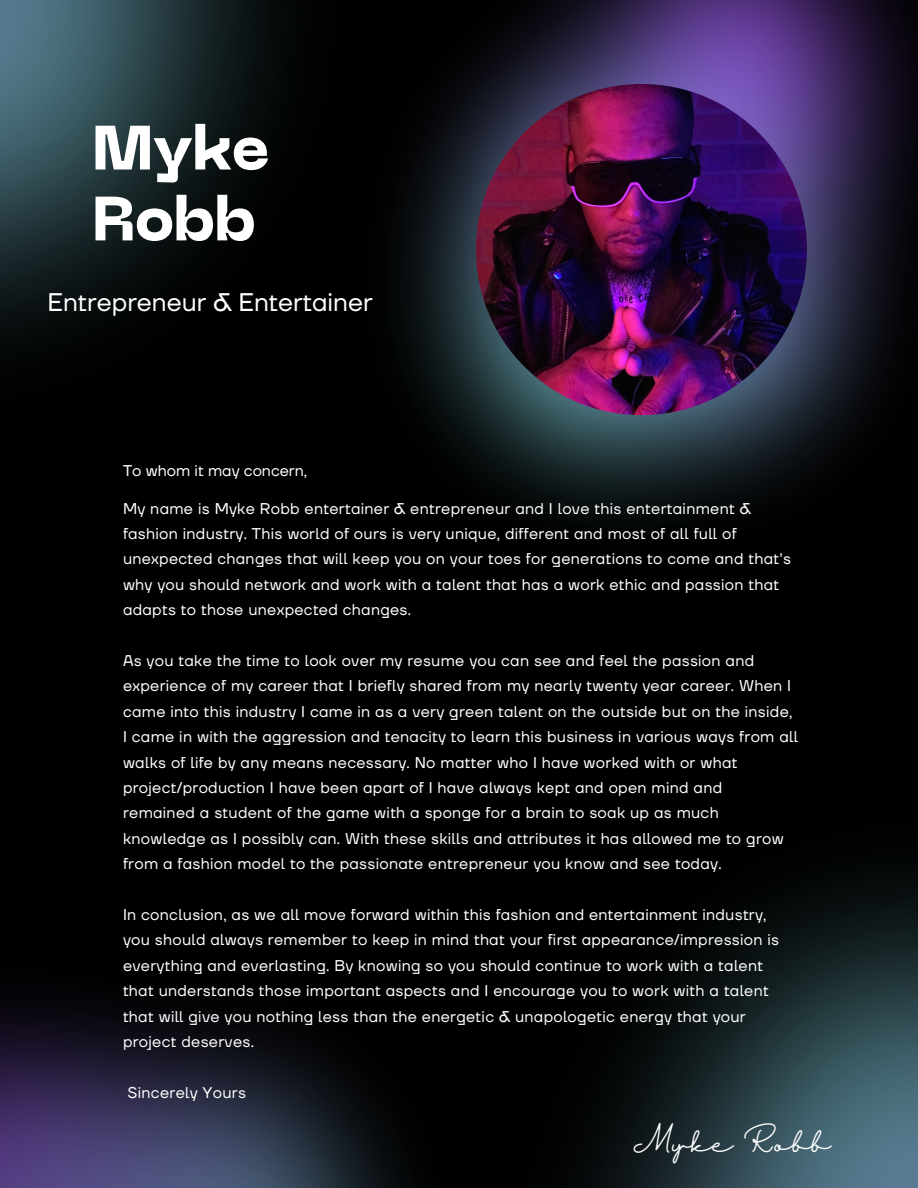
<style>
.page{position:relative;width:918px;height:1188px;background:#fff}
.page>*{position:absolute;margin:0;border:0;box-sizing:border-box;transform-origin:0 0}
.t1{font:800 62.1px/70.9px "PP Neue Machina";letter-spacing:-.03em;color:#fff}
.t2{font:25.35px "TT Firs Neue";color:#fff}
.t3{font:25.35px "Halimun";letter-spacing:.03em;color:#fff}
.t4{font:15.45px/25.3px "TT Firs Neue";letter-spacing:.02em;color:#fff}
.t5{font:15.45px "TT Firs Neue";color:#fff}
</style>
<div class="page">
<img style="left:268px;top:728px;width:650px;height:460px">
<img style="left:0;top:729px;width:642px;height:459px">
<img style="left:0;top:0;width:185px;height:678px">
<img style="left:185px;top:0;width:733px;height:728px">
<img style="left:476px;top:84px;width:331px;height:331px;border-radius:50%">
<p class="t1" style="left:92px;top:118px;width:180px">Myke<br>Robb</p>
<p class="t2" style="left:48px;top:287px;width:327px">Entrepreneur &amp; Entertainer</p>
<p class="t5" style="left:123px;top:461px;width:186px">To whom it may concern,</p>
<p class="t4" style="left:123px;top:496px;width:670px">My name is Myke Robb entertainer &amp; entrepreneur and I love this entertainment &amp; fashion industry. This world of ours is very unique, different and most of all full of unexpected changes that will keep you on your toes for generations to come and that's why you should network and work with a talent that has a work ethic and passion that adapts to those unexpected changes.</p>
<p class="t4" style="left:123px;top:649px;width:677px">As you take the time to look over my resume you can see and feel the passion and experience of my career that I briefly shared from my nearly twenty year career. When I came into this industry I came in as a very green talent on the outside but on the inside, I came in with the aggression and tenacity to learn this business in various ways from all walks of life by any means necessary. No matter who I have worked with or what project/production I have been apart of I have always kept and open mind and<br>remained a student of the game with a sponge for a brain to soak up as much knowledge as I possibly can. With these skills and attributes it has allowed me to grow from a fashion model to the passionate entrepreneur you know and see today.</p>
<p class="t4" style="left:123px;top:903px;width:658px">In conclusion, as we all move forward within this fashion and entertainment industry, you should always remember to keep in mind that your first appearance/impression is everything and everlasting. By knowing so you should continue to work with a talent that understands those important aspects and I encourage you to work with a talent that will give you nothing less than the energetic &amp; unapologetic energy that your project deserves.</p>
<p class="t4" style="left:128px;top:1080px;width:120px">Sincerely Yours</p>
<p class="t3" style="left:633px;top:1128px;width:200px">Myke Robb</p>
</div>
